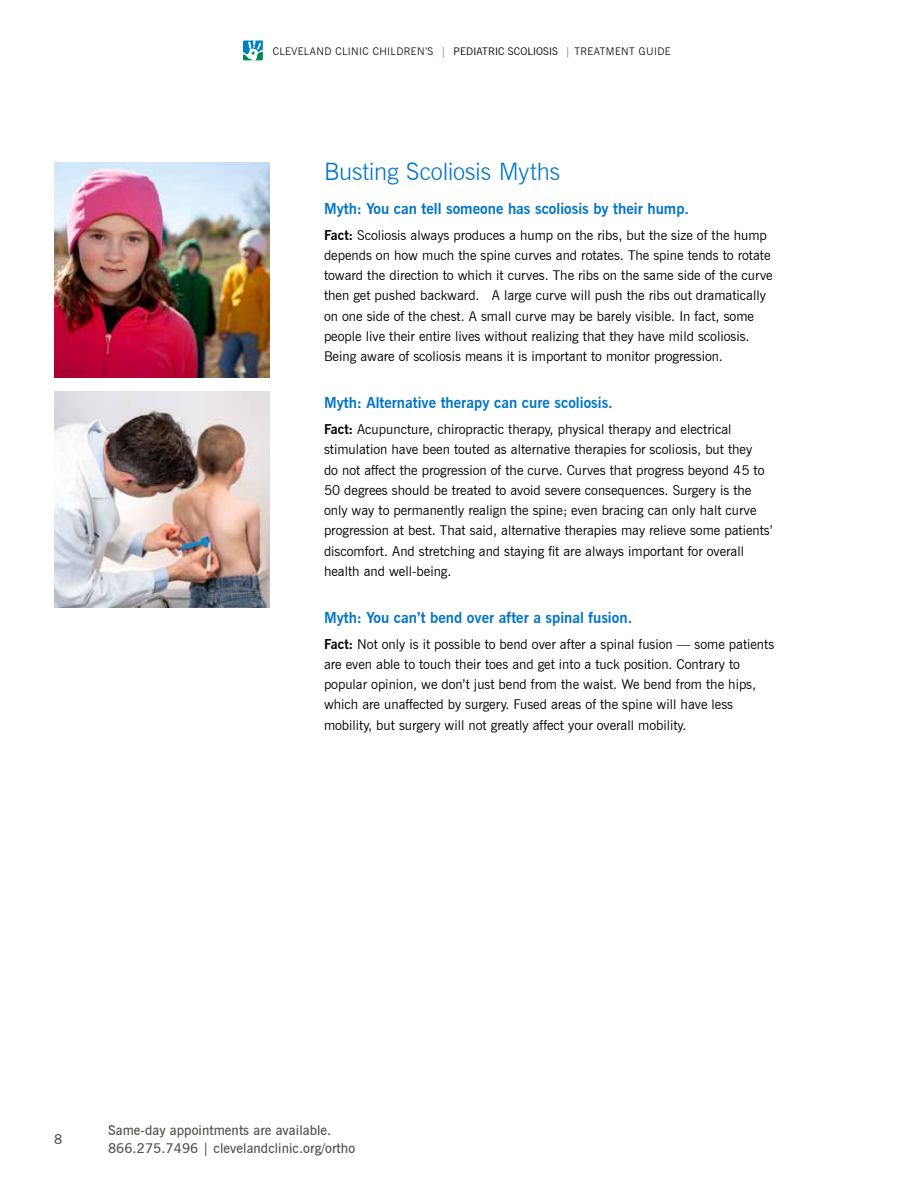
<style>
.page{position:relative;width:918px;height:1188px;background:#fff}
.page>*{position:absolute;margin:0;border:0;box-sizing:border-box;transform-origin:0 0}
.t1{font:300 24px "News Gothic BT";letter-spacing:-.005em;color:#0075c9}
.t2{font:700 15px "News Gothic BT";color:#0075c9}
.t3{font:13.5px/20.2px "News Gothic BT";color:#000}
.t4{font:600 13.5px/18px "News Gothic BT";letter-spacing:.005em;color:#54534a}
.t5{font:300 10.5px "News Gothic BT";letter-spacing:.04em;color:#000}
.s1{color:#0075c9}
.s2{font-weight:400}
.s3{font-weight:700}
</style>
<div class="page">
<svg style="left:243px;top:40px;width:20px;height:20px"></svg>
<svg style="left:243px;top:41px;width:20px;height:19px"></svg>
<img style="left:54px;top:392px;width:216px;height:216px">
<img style="left:54px;top:162px;width:216px;height:216px">
<p class="t5" style="left:273px;top:45px;width:399px">CLEVELAND CLINIC CHILDREN’S <span class="s1">|</span> <span class="s2">PEDIATRIC SCOLIOSIS</span> <span class="s1">|</span> TREATMENT GUIDE</p>
<h1 class="t1" style="left:324px;top:157px;width:238px">Busting Scoliosis Myths</h1>
<p class="t2" style="left:324px;top:200px;width:367px">Myth: You can tell someone has scoliosis by their hump.</p>
<p class="t3" style="left:324px;top:225px;width:450px"><span class="s3">Fact:</span> Scoliosis always produces a hump on the ribs, but the size of the hump depends on how much the spine curves and rotates. The spine tends to rotate toward the direction to which it curves. The ribs on the same side of the curve then get pushed backward. A large curve will push the ribs out dramatically on one side of the chest. A small curve may be barely visible. In fact, some people live their entire lives without realizing that they have mild scoliosis.<br>Being aware of scoliosis means it is important to monitor progression.</p>
<p class="t2" style="left:324px;top:394px;width:290px">Myth: Alternative therapy can cure scoliosis.</p>
<p class="t3" style="left:324px;top:419px;width:450px"><span class="s3">Fact:</span> Acupuncture, chiropractic therapy, physical therapy and electrical stimulation have been touted as alternative therapies for scoliosis, but they<br>do not affect the progression of the curve. Curves that progress beyond 45 to 50 degrees should be treated to avoid severe consequences. Surgery is the only way to permanently realign the spine; even bracing can only halt curve progression at best. That said, alternative therapies may relieve some patients’ discomfort. And stretching and staying fit are always important for overall health and well-being.</p>
<p class="t2" style="left:324px;top:609px;width:310px">Myth: You can’t bend over after a spinal fusion.</p>
<p class="t3" style="left:324px;top:634px;width:452px"><span class="s3">Fact:</span> Not only is it possible to bend over after a spinal fusion — some patients are even able to touch their toes and get into a tuck position. Contrary to popular opinion, we don’t just bend from the waist. We bend from the hips, which are unaffected by surgery. Fused areas of the spine will have less mobility, but surgery will not greatly affect your overall mobility.</p>
<p class="t4" style="left:54px;top:1130px;width:10px">8</p>
<p class="t4" style="left:108px;top:1121px;width:249px">Same-day appointments are available.<br>866.275.7496 | clevelandclinic.org/ortho</p>
</div>
